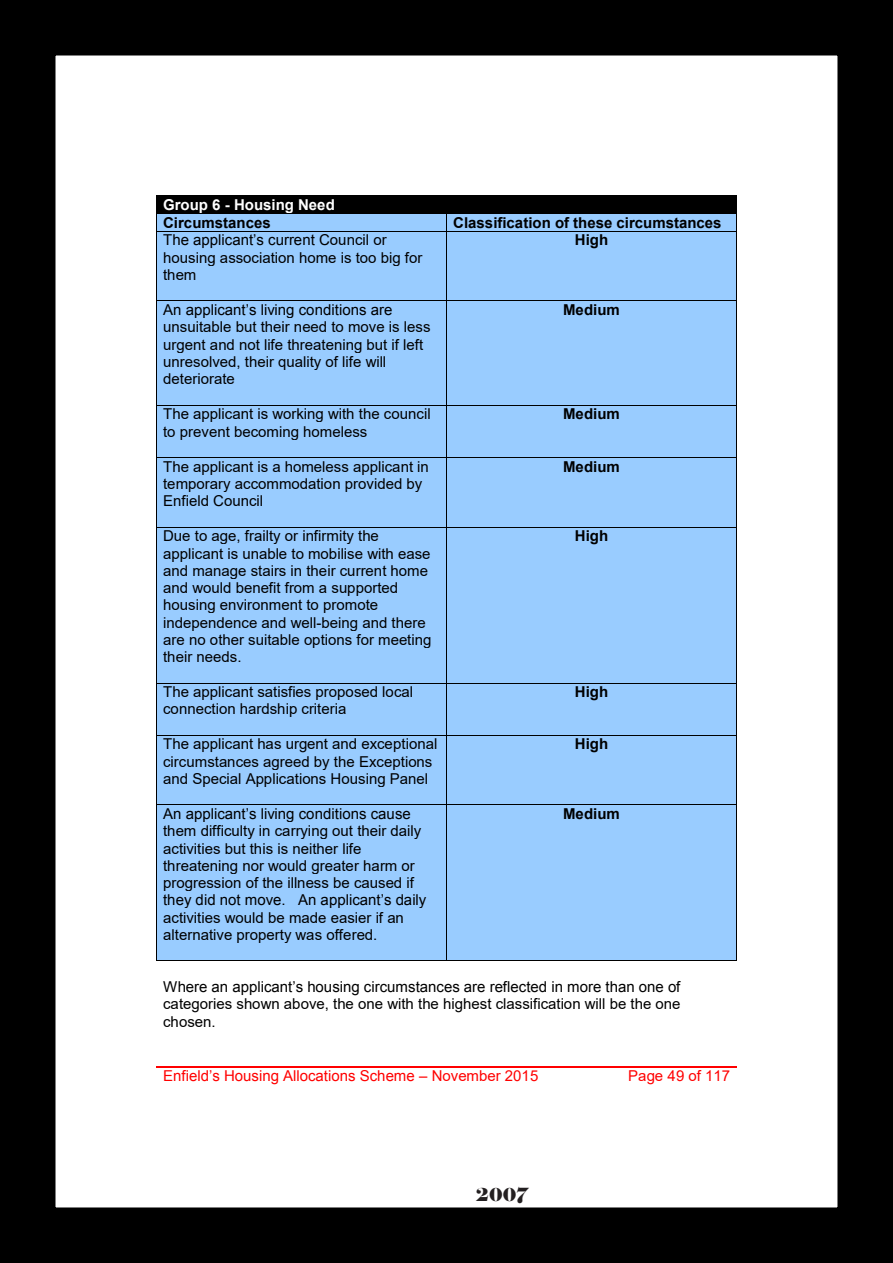
<style>
.page{position:relative;width:893px;height:1263px;background:#fff}
.page>*{position:absolute;margin:0;border:0;box-sizing:border-box;transform-origin:0 0}
.t1{font:18px "Elephant";color:#231f20}
.t2{font:15px/17.2px "Arial";color:#000}
.t3{font:15px "Arial";color:#000}
.t4{font:700 15px "Arial";color:#000}
.t5{font:15px "Arial";color:#f00}
.t6{font:700 15px "Arial";color:#fff}
.t7{font:15px "Arial";color:#f00}
.s1{font-style:inherit}
</style>
<div class="page">
<hr style="left:156px;top:1066px;width:442px;height:1px;background:#f00">
<hr style="left:599px;top:1066px;width:138px;height:1px;background:#f00">
<div style="left:157px;top:196px;width:289px;height:17px;background:#000"></div>
<div style="left:447px;top:196px;width:289px;height:17px;background:#000"></div>
<hr style="left:157px;top:195px;width:289px;height:1px;background:#000">
<hr style="left:447px;top:195px;width:289px;height:1px;background:#000">
<div style="left:157px;top:214px;width:289px;height:17px;background:#9cf"></div>
<div style="left:447px;top:214px;width:289px;height:17px;background:#9cf"></div>
<hr style="left:157px;top:213px;width:289px;height:1px;background:#000">
<hr style="left:447px;top:213px;width:289px;height:1px;background:#000">
<div style="left:157px;top:232px;width:289px;height:69px;background:#9cf"></div>
<div style="left:447px;top:232px;width:289px;height:69px;background:#9cf"></div>
<svg style="left:156px;top:195px;width:1px;height:37px"></svg>
<hr style="left:157px;top:231px;width:289px;height:1px;background:#000">
<svg style="left:446px;top:195px;width:1px;height:37px"></svg>
<hr style="left:447px;top:231px;width:289px;height:1px;background:#000">
<svg style="left:736px;top:195px;width:1px;height:37px"></svg>
<hr style="left:156px;top:232px;width:1px;height:69px;background:#000">
<hr style="left:446px;top:232px;width:1px;height:69px;background:#000">
<hr style="left:736px;top:232px;width:1px;height:69px;background:#000">
<div style="left:157px;top:301px;width:289px;height:104px;background:#9cf"></div>
<div style="left:447px;top:301px;width:289px;height:104px;background:#9cf"></div>
<hr style="left:157px;top:301px;width:289px;height:1px;background:#000">
<hr style="left:447px;top:301px;width:289px;height:1px;background:#000">
<hr style="left:156px;top:301px;width:1px;height:104px;background:#000">
<hr style="left:446px;top:301px;width:1px;height:104px;background:#000">
<hr style="left:736px;top:301px;width:1px;height:104px;background:#000">
<div style="left:157px;top:405px;width:289px;height:52px;background:#9cf"></div>
<div style="left:447px;top:405px;width:289px;height:52px;background:#9cf"></div>
<hr style="left:157px;top:405px;width:289px;height:1px;background:#000">
<hr style="left:447px;top:405px;width:289px;height:1px;background:#000">
<hr style="left:156px;top:405px;width:1px;height:52px;background:#000">
<hr style="left:446px;top:405px;width:1px;height:52px;background:#000">
<hr style="left:736px;top:405px;width:1px;height:52px;background:#000">
<div style="left:157px;top:458px;width:289px;height:69px;background:#9cf"></div>
<div style="left:447px;top:458px;width:289px;height:69px;background:#9cf"></div>
<hr style="left:157px;top:457px;width:289px;height:1px;background:#000">
<hr style="left:447px;top:457px;width:289px;height:1px;background:#000">
<hr style="left:156px;top:458px;width:1px;height:69px;background:#000">
<hr style="left:446px;top:458px;width:1px;height:69px;background:#000">
<hr style="left:736px;top:458px;width:1px;height:69px;background:#000">
<div style="left:157px;top:527px;width:289px;height:156px;background:#9cf"></div>
<div style="left:447px;top:527px;width:289px;height:156px;background:#9cf"></div>
<hr style="left:157px;top:527px;width:289px;height:1px;background:#000">
<hr style="left:447px;top:527px;width:289px;height:1px;background:#000">
<hr style="left:156px;top:527px;width:1px;height:156px;background:#000">
<hr style="left:446px;top:527px;width:1px;height:156px;background:#000">
<hr style="left:736px;top:527px;width:1px;height:156px;background:#000">
<div style="left:157px;top:683px;width:289px;height:52px;background:#9cf"></div>
<div style="left:447px;top:683px;width:289px;height:52px;background:#9cf"></div>
<hr style="left:157px;top:683px;width:289px;height:1px;background:#000">
<hr style="left:447px;top:683px;width:289px;height:1px;background:#000">
<hr style="left:156px;top:683px;width:1px;height:52px;background:#000">
<hr style="left:446px;top:683px;width:1px;height:52px;background:#000">
<hr style="left:736px;top:683px;width:1px;height:52px;background:#000">
<div style="left:157px;top:736px;width:289px;height:69px;background:#9cf"></div>
<div style="left:447px;top:736px;width:289px;height:69px;background:#9cf"></div>
<hr style="left:157px;top:735px;width:289px;height:1px;background:#000">
<hr style="left:447px;top:735px;width:289px;height:1px;background:#000">
<hr style="left:156px;top:736px;width:1px;height:69px;background:#000">
<hr style="left:446px;top:736px;width:1px;height:69px;background:#000">
<hr style="left:736px;top:736px;width:1px;height:69px;background:#000">
<div style="left:157px;top:805px;width:289px;height:155px;background:#9cf"></div>
<div style="left:447px;top:805px;width:289px;height:155px;background:#9cf"></div>
<hr style="left:157px;top:805px;width:289px;height:1px;background:#000">
<hr style="left:447px;top:805px;width:289px;height:1px;background:#000">
<hr style="left:156px;top:805px;width:1px;height:155px;background:#000">
<hr style="left:157px;top:960px;width:289px;height:1px;background:#000">
<hr style="left:446px;top:805px;width:1px;height:155px;background:#000">
<hr style="left:447px;top:960px;width:289px;height:1px;background:#000">
<hr style="left:736px;top:805px;width:1px;height:155px;background:#000">
<div style="left:0;top:0;width:893px;height:1263px;border:56px solid #000"></div>
<svg style="left:0;top:0;width:1px;height:1263px"></svg>
<p class="t6" style="left:163px;top:194px;width:173px">Group 6 - Housing Need</p>
<p class="t4" style="left:163px;top:212px;width:109px">Circumstances</p>
<p class="t4" style="left:453px;top:212px;width:270px">Classification of these circumstances</p>
<p class="t2" style="left:163px;top:231px;width:261px"><span class="s1">The applicant’s current</span> Council or housing association home is too big for them</p>
<p class="t4" style="left:575px;top:230px;width:35px">High</p>
<p class="t3" style="left:163px;top:300px;width:231px">An applicant’s living conditions are</p>
<p class="t2" style="left:163px;top:318px;width:269px">unsuitable but their need to move is less urgent and not life threatening but if left unresolved, their quality of life will deteriorate</p>
<p class="t4" style="left:563px;top:299px;width:58px">Medium</p>
<p class="t2" style="left:163px;top:405px;width:269px">The applicant is working with the council to prevent becoming homeless</p>
<p class="t4" style="left:563px;top:403px;width:58px">Medium</p>
<p class="t2" style="left:163px;top:458px;width:267px">The applicant is a homeless applicant in temporary accommodation provided by<br>Enfield Council</p>
<p class="t4" style="left:563px;top:456px;width:58px">Medium</p>
<p class="t2" style="left:163px;top:527px;width:270px">Due to age, frailty or infirmity the applicant is unable to mobilise with ease and manage stairs in their current home and would benefit from a supported housing environment to promote independence and well-being and there are no other suitable options for meeting their needs.</p>
<p class="t4" style="left:575px;top:525px;width:35px">High</p>
<p class="t2" style="left:163px;top:683px;width:251px">The applicant satisfies proposed local connection hardship criteria</p>
<p class="t4" style="left:575px;top:681px;width:35px">High</p>
<p class="t2" style="left:163px;top:735px;width:276px">The applicant has urgent and exceptional circumstances agreed by the Exceptions and Special Applications Housing Panel</p>
<p class="t4" style="left:575px;top:734px;width:35px">High</p>
<p class="t3" style="left:163px;top:804px;width:249px">An applicant’s living conditions cause</p>
<p class="t2" style="left:163px;top:822px;width:260px">them difficulty in carrying out their daily activities but this is neither life threatening nor would greater harm or progression of the illness be caused if</p>
<p class="t3" style="left:163px;top:890px;width:265px">they did not move. An applicant’s daily</p>
<p class="t2" style="left:163px;top:908px;width:242px">activities would be made easier if an alternative property was offered.</p>
<p class="t4" style="left:563px;top:803px;width:58px">Medium</p>
<p class="t3" style="left:163px;top:977px;width:519px">Where an applicant’s housing circumstances are reflected in more than one of</p>
<p class="t2" style="left:163px;top:995px;width:519px">categories shown above, the one with the highest classification will be the one chosen.</p>
<p class="t5" style="left:163px;top:1066px;width:377px">Enfield’s Housing Allocations Scheme – <span class="s1">November 2015</span></p>
<p class="t7" style="left:628px;top:1066px;width:103px">Page 49 of 117</p>
<p class="t1" style="left:476px;top:1183px;width:53px">2007</p>
</div>
